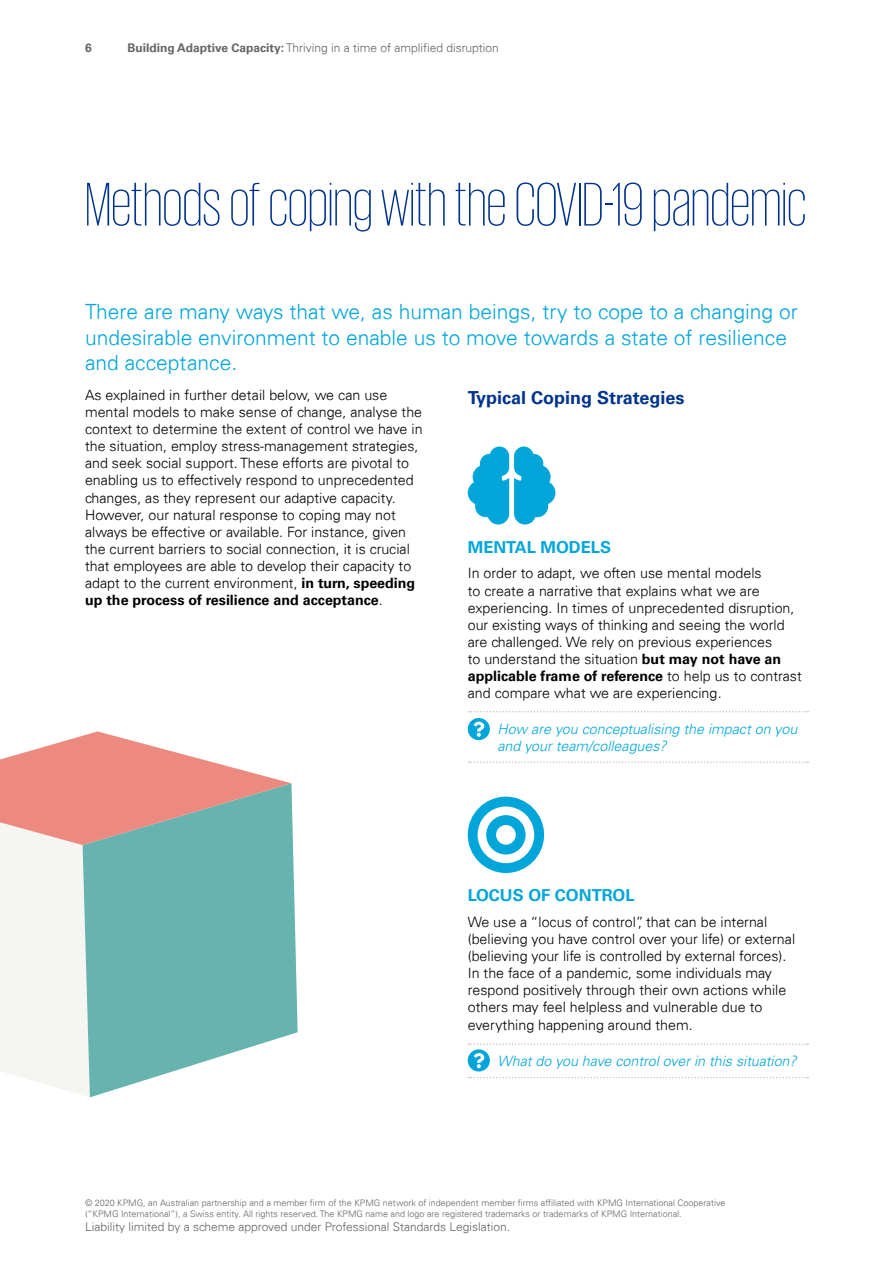
<style>
.page{position:relative;width:893px;height:1263px;background:#fff}
.page>*{position:absolute;margin:0;border:0;box-sizing:border-box;transform-origin:0 0}
.t1{font:200 63px "KPMG";color:#00338d}
.t2{font:300 21px/25.5px "Univers 45";color:#00a6da}
.t3{font:700 18px "Univers 65";color:#00338d}
.t4{font:700 16.5px "Univers 65";color:#00a6da}
.t5{font:300 14.25px/17.1px "Univers 45";color:#000}
.t6{font:italic 300 14.25px/17.1px "Univers LT Std";color:#00a6da}
.t7{font:700 14.25px "Univers 65";color:#000}
.t8{font:300 12px "Univers 45";color:#636466}
.t9{font:700 12px "Univers 65";color:#636466}
.t10{font:300 9px/10.8px "Univers 45";color:#636466}
.s1{font-family:"Univers 65";font-weight:700}
.s2{font-family:"Univers 45";font-weight:300}
</style>
<div class="page">
<svg style="left:468px;top:711px;width:340px;height:1px"></svg>
<svg style="left:468px;top:761px;width:340px;height:2px"></svg>
<svg style="left:468px;top:1077px;width:340px;height:1px"></svg>
<svg style="left:468px;top:446px;width:87px;height:78px"></svg>
<svg style="left:468px;top:718px;width:22px;height:22px"></svg>
<svg style="left:468px;top:797px;width:76px;height:76px"></svg>
<svg style="left:468px;top:1043px;width:340px;height:28px"></svg>
<svg style="left:291px;top:783px;width:7px;height:252px"></svg>
<svg style="left:0;top:731px;width:291px;height:366px"></svg>
<p class="t9" style="left:85px;top:40px;width:8px">6</p>
<p class="t8" style="left:128px;top:40px;width:373px"><span class="s1">Building Adaptive Capacity:</span> Thriving in a time of amplified disruption</p>
<h1 class="t1" style="left:85px;top:174px;width:723px">Methods of coping with the COVID-19 pandemic</h1>
<h2 class="t2" style="left:85px;top:299px;width:714px">There are many ways that we, as human beings, try to cope to a changing or undesirable environment to enable us to move towards a state of resilience and acceptance.</h2>
<p class="t5" style="left:85px;top:386px;width:339px">As explained in further detail below, we can use mental models to make sense of change, analyse the context to determine the extent of control we have in the situation, employ stress-management strategies, and seek social support. These efforts are pivotal to enabling us to effectively respond to unprecedented changes, as they represent our adaptive capacity.<br>However, our natural response to coping may not always be effective or available. For instance, given the current barriers to social connection, it is crucial that employees are able to develop their capacity to adapt to the current environment, <span class="s1">in turn, speeding</span></p>
<p class="t7" style="left:85px;top:592px;width:299px">up the process of resilience and acceptance<span class="s2">.</span></p>
<p class="t3" style="left:468px;top:388px;width:218px">Typical Coping Strategies</p>
<p class="t4" style="left:468px;top:537px;width:145px">MENTAL MODELS</p>
<p class="t5" style="left:468px;top:565px;width:328px">In order to adapt, we often use mental models<br>to create a narrative that explains what we are experiencing. In times of unprecedented disruption, our existing ways of thinking and seeing the world are challenged. We rely on previous experiences<br>to understand the situation <span class="s1">but may not have an</span></p>
<p class="t7" style="left:468px;top:668px;width:336px">applicable frame of reference <span class="s2">to help us to contrast</span></p>
<p class="t5" style="left:468px;top:684px;width:255px">and compare what we are experiencing.</p>
<p class="t6" style="left:497px;top:720px;width:301px">How are you conceptualising the impact on you and your team/colleagues?</p>
<p class="t4" style="left:468px;top:886px;width:168px">LOCUS OF CONTROL</p>
<p class="t5" style="left:468px;top:913px;width:329px">We use a “locus of control”, that can be internal (believing you have control over your life) or external (believing your life is controlled by external forces).<br>In the face of a pandemic, some individuals may respond positively through their own actions while others may feel helpless and vulnerable due to everything happening around them.</p>
<p class="t6" style="left:497px;top:1053px;width:301px">What do you have control over in this situation?</p>
<p class="t10" style="left:85px;top:1197px;width:642px">© 2020 KPMG, an Australian partnership and a member firm of the KPMG network of independent member firms affiliated with KPMG International Cooperative (“KPMG International”), a Swiss entity. All rights reserved. The KPMG name and logo are registered trademarks or trademarks of KPMG International.</p>
<p class="t8" style="left:85px;top:1219px;width:426px">Liability limited by a scheme approved under Professional Standards Legislation.</p>
</div>
